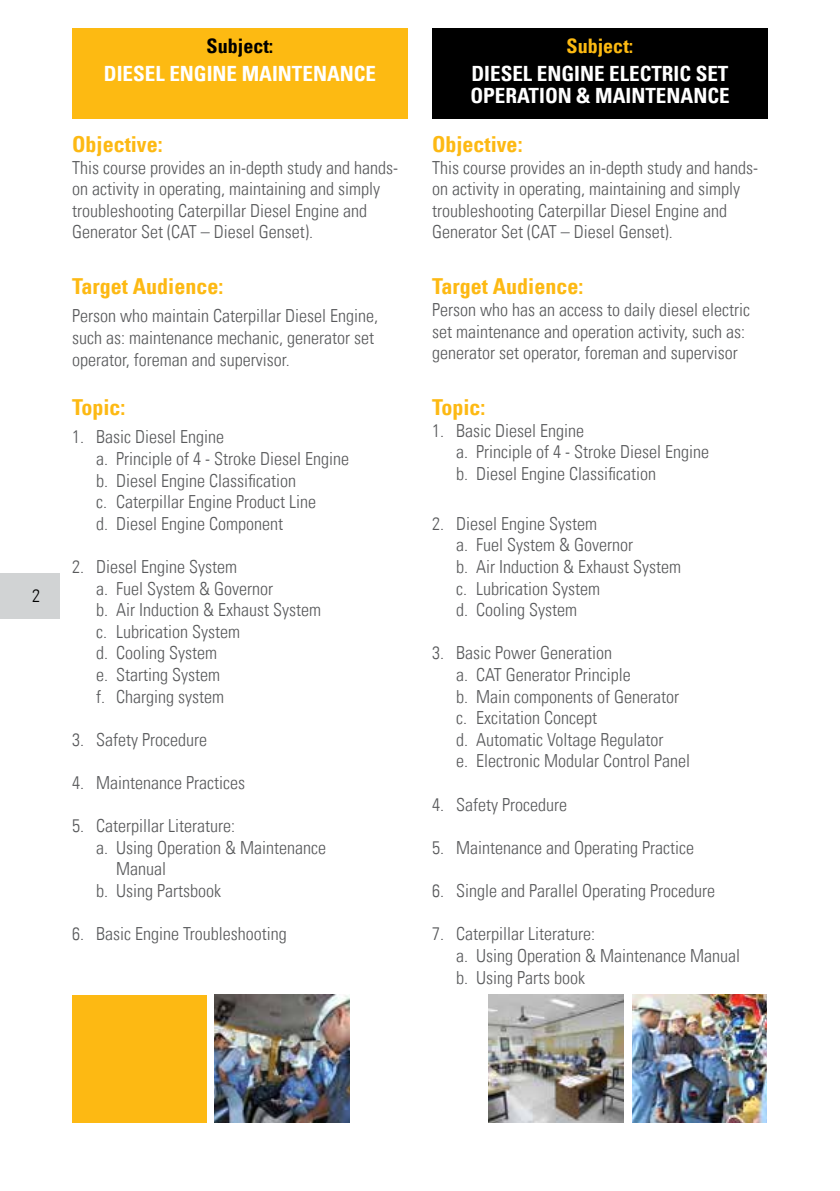
<style>
.page{position:relative;width:840px;height:1191px;background:#fff}
.page>*{position:absolute;margin:0;border:0;box-sizing:border-box;transform-origin:0 0}
.t1{font:700 condensed 22px "Univers LT";color:#fdb913}
.t2{font:700 condensed 21px/22px "Univers LT";color:#fff}
.t3{font:700 condensed 20px "Univers LT";color:#000}
.t4{font:700 condensed 20px "Univers LT";color:#fdba12}
.t5{font:300 condensed 18px/21.6px "Univers LT";color:#58595b}
.t6{font:300 condensed 18px "Univers LT";color:#000}
</style>
<div class="page">
<div style="left:0;top:573px;width:60px;height:45px;background:#d1d3d4"></div>
<div style="left:72px;top:28px;width:336px;height:91px;background:#fdba12"></div>
<div style="left:432px;top:28px;width:335px;height:91px;background:#000"></div>
<img style="left:488px;top:995px;width:135px;height:128px">
<img style="left:632px;top:995px;width:134px;height:128px">
<img style="left:214px;top:995px;width:135px;height:128px">
<div style="left:72px;top:995px;width:134px;height:128px;background:#fdb913"></div>
<p class="t6" style="left:32px;top:584px;width:9px">2</p>
<p class="t3" style="left:206px;top:34px;width:68px">Subject:</p>
<p class="t2" style="left:104px;top:63px;width:273px">DIESEL ENGINE MAINTENANCE</p>
<p class="t1" style="left:72px;top:131px;width:92px">Objective:</p>
<p class="t5" style="left:72px;top:156px;width:327px">This course provides an in-depth study and hands&shy;on activity in operating, maintaining and simply troubleshooting Caterpillar Diesel Engine and Generator Set (CAT – Diesel Genset).</p>
<p class="t1" style="left:72px;top:273px;width:153px">Target Audience:</p>
<p class="t5" style="left:72px;top:305px;width:307px">Person who maintain Caterpillar Diesel Engine, such as: maintenance mechanic, generator set operator, foreman and supervisor.</p>
<p class="t1" style="left:72px;top:394px;width:55px">Topic:</p>
<p class="t5" style="left:96px;top:426px;width:254px;text-indent:-24px">1. Basic Diesel Engine<br>a. Principle of 4 - Stroke Diesel Engine b. Diesel Engine Classification<br>c. Caterpillar Engine Product Line<br>d. Diesel Engine Component</p>
<p class="t5" style="left:96px;top:556px;width:226px;text-indent:-24px">2. Diesel Engine System<br>a. Fuel System &amp; Governor<br>b. Air Induction &amp; Exhaust System c. Lubrication System<br>d. Cooling System<br>e. Starting System<br>f. Charging system</p>
<p class="t5" style="left:72px;top:728px;width:136px">3. Safety Procedure</p>
<p class="t5" style="left:72px;top:772px;width:174px">4. Maintenance Practices</p>
<p class="t5" style="left:72px;top:815px;width:164px">5. Caterpillar Literature:</p>
<p class="t5" style="left:96px;top:836px;width:231px">a. Using Operation &amp; Maintenance</p>
<p class="t5" style="left:116px;top:858px;width:51px">Manual</p>
<p class="t5" style="left:96px;top:880px;width:126px">b. Using Partsbook</p>
<p class="t5" style="left:72px;top:923px;width:216px">6. Basic Engine Troubleshooting</p>
<p class="t4" style="left:566px;top:34px;width:68px">Subject:</p>
<p class="t2" style="left:470px;top:63px;width:260px">DIESEL ENGINE ELECTRIC SET<br>OPERATION &amp; MAINTENANCE</p>
<p class="t1" style="left:432px;top:131px;width:92px">Objective:</p>
<p class="t5" style="left:432px;top:156px;width:327px">This course provides an in-depth study and hands&shy;on activity in operating, maintaining and simply troubleshooting Caterpillar Diesel Engine and Generator Set (CAT – Diesel Genset).</p>
<p class="t1" style="left:432px;top:273px;width:153px">Target Audience:</p>
<p class="t5" style="left:432px;top:299px;width:319px">Person who has an access to daily diesel electric set maintenance and operation activity, such as: generator set operator, foreman and supervisor</p>
<p class="t1" style="left:432px;top:394px;width:55px">Topic:</p>
<p class="t5" style="left:456px;top:420px;width:254px;text-indent:-24px">1. Basic Diesel Engine<br>a. Principle of 4 - Stroke Diesel Engine b. Diesel Engine Classification</p>
<p class="t5" style="left:456px;top:512px;width:226px;text-indent:-24px">2. Diesel Engine System<br>a. Fuel System &amp; Governor<br>b. Air Induction &amp; Exhaust System c. Lubrication System<br>d. Cooling System</p>
<p class="t5" style="left:456px;top:642px;width:235px;text-indent:-24px">3. Basic Power Generation<br>a. CAT Generator Principle<br>b. Main components of Generator c. Excitation Concept<br>d. Automatic Voltage Regulator<br>e. Electronic Modular Control Panel</p>
<p class="t5" style="left:432px;top:793px;width:136px">4. Safety Procedure</p>
<p class="t5" style="left:432px;top:836px;width:263px">5. Maintenance and Operating Practice</p>
<p class="t5" style="left:432px;top:880px;width:284px">6. Single and Parallel Operating Procedure</p>
<p class="t5" style="left:456px;top:923px;width:285px;text-indent:-24px">7. Caterpillar Literature:<br>a. Using Operation &amp; Maintenance Manual b. Using Parts book</p>
</div>
